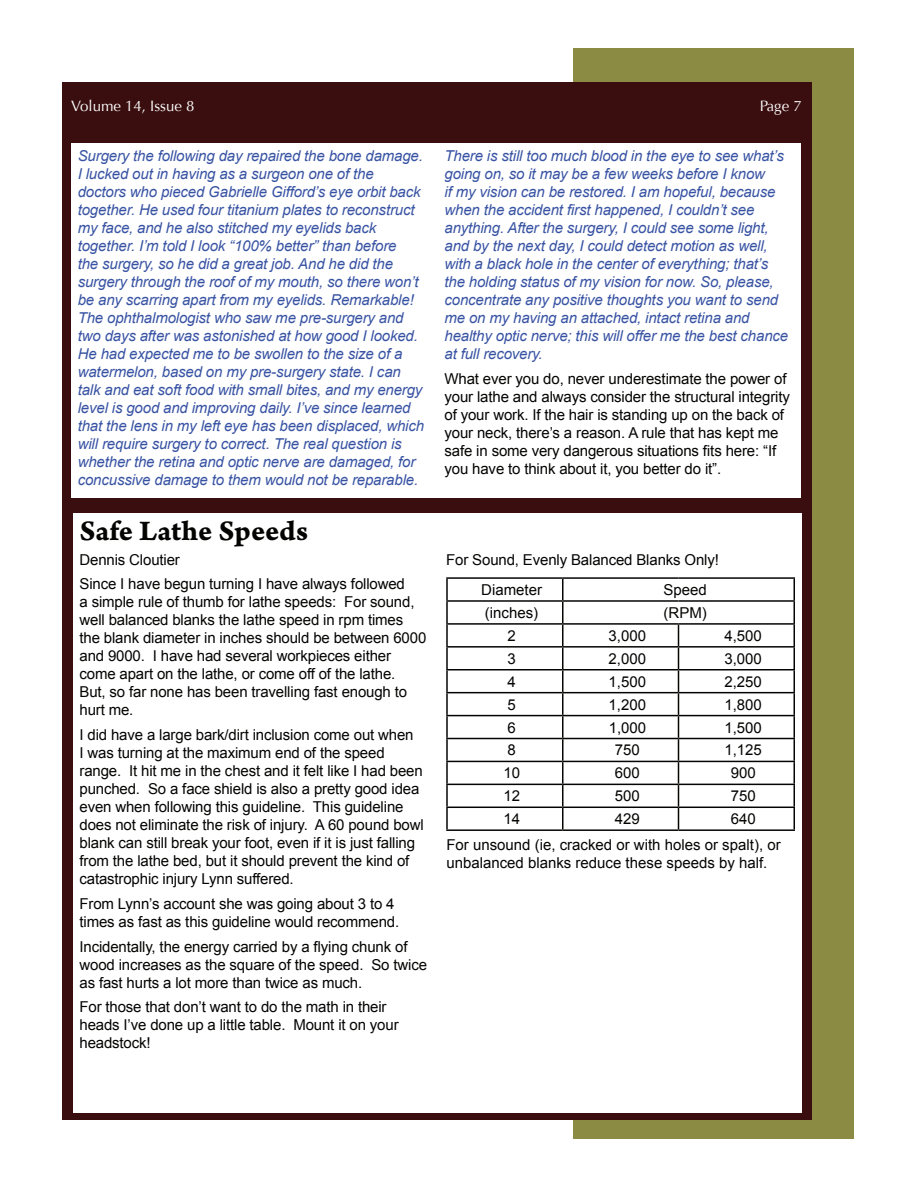
<style>
.page{position:relative;width:918px;height:1188px;background:#fff}
.page>*{position:absolute;margin:0;border:0;box-sizing:border-box;transform-origin:0 0}
.t1{font:30px "Arno Pro Bold Caption";color:#040503}
.t2{font:15px/18px "Arial";letter-spacing:-.01em;color:#040503}
.t3{font:italic 15px/18px "Arial";letter-spacing:-.01em;color:#3853a3}
.t4{font:15px "Optima";color:#fff}
</style>
<div class="page">
<div style="left:574px;top:49px;width:280px;height:1090px;background:#8c8b43"></div>
<div style="left:62px;top:82px;width:750px;height:1038px;background:#3a0e0f"></div>
<div style="left:71px;top:144px;width:729px;height:354px;background:#fff"></div>
<div style="left:73px;top:513px;width:729px;height:600px;background:#fff"></div>
<hr style="left:446px;top:577px;width:117px;height:2px;background:#040503">
<hr style="left:446px;top:579px;width:2px;height:21px;background:#040503">
<hr style="left:563px;top:577px;width:116px;height:2px;background:#040503">
<hr style="left:562px;top:579px;width:2px;height:21px;background:#040503">
<hr style="left:678px;top:577px;width:117px;height:2px;background:#040503">
<hr style="left:446px;top:600px;width:117px;height:2px;background:#040503">
<hr style="left:446px;top:602px;width:2px;height:21px;background:#040503">
<hr style="left:563px;top:600px;width:116px;height:2px;background:#040503">
<hr style="left:562px;top:602px;width:2px;height:21px;background:#040503">
<hr style="left:678px;top:600px;width:117px;height:2px;background:#040503">
<hr style="left:446px;top:623px;width:117px;height:2px;background:#040503">
<hr style="left:446px;top:625px;width:2px;height:21px;background:#040503">
<hr style="left:563px;top:623px;width:116px;height:2px;background:#040503">
<hr style="left:562px;top:625px;width:2px;height:21px;background:#040503">
<hr style="left:678px;top:623px;width:117px;height:2px;background:#040503">
<hr style="left:446px;top:646px;width:117px;height:2px;background:#040503">
<hr style="left:446px;top:648px;width:2px;height:21px;background:#040503">
<hr style="left:563px;top:646px;width:116px;height:2px;background:#040503">
<hr style="left:562px;top:648px;width:2px;height:21px;background:#040503">
<hr style="left:678px;top:646px;width:117px;height:2px;background:#040503">
<hr style="left:446px;top:669px;width:117px;height:2px;background:#040503">
<hr style="left:446px;top:671px;width:2px;height:21px;background:#040503">
<hr style="left:563px;top:669px;width:116px;height:2px;background:#040503">
<hr style="left:562px;top:671px;width:2px;height:21px;background:#040503">
<hr style="left:678px;top:669px;width:117px;height:2px;background:#040503">
<hr style="left:446px;top:692px;width:117px;height:1px;background:#040503">
<hr style="left:446px;top:693px;width:2px;height:22px;background:#040503">
<hr style="left:563px;top:692px;width:116px;height:1px;background:#040503">
<hr style="left:562px;top:693px;width:2px;height:22px;background:#040503">
<hr style="left:678px;top:692px;width:117px;height:1px;background:#040503">
<hr style="left:446px;top:715px;width:117px;height:1px;background:#040503">
<hr style="left:446px;top:716px;width:2px;height:22px;background:#040503">
<hr style="left:563px;top:715px;width:116px;height:1px;background:#040503">
<hr style="left:562px;top:716px;width:2px;height:22px;background:#040503">
<hr style="left:678px;top:715px;width:117px;height:1px;background:#040503">
<hr style="left:446px;top:738px;width:117px;height:1px;background:#040503">
<hr style="left:446px;top:739px;width:2px;height:22px;background:#040503">
<hr style="left:563px;top:738px;width:116px;height:1px;background:#040503">
<hr style="left:562px;top:739px;width:2px;height:22px;background:#040503">
<hr style="left:678px;top:738px;width:117px;height:1px;background:#040503">
<hr style="left:446px;top:761px;width:117px;height:1px;background:#040503">
<hr style="left:446px;top:762px;width:2px;height:22px;background:#040503">
<hr style="left:563px;top:761px;width:116px;height:1px;background:#040503">
<hr style="left:562px;top:762px;width:2px;height:22px;background:#040503">
<hr style="left:678px;top:761px;width:117px;height:1px;background:#040503">
<hr style="left:446px;top:784px;width:117px;height:1px;background:#040503">
<hr style="left:446px;top:785px;width:2px;height:22px;background:#040503">
<hr style="left:563px;top:784px;width:116px;height:1px;background:#040503">
<hr style="left:562px;top:785px;width:2px;height:22px;background:#040503">
<hr style="left:678px;top:784px;width:117px;height:1px;background:#040503">
<hr style="left:446px;top:807px;width:117px;height:1px;background:#040503">
<hr style="left:446px;top:808px;width:2px;height:21px;background:#040503">
<hr style="left:563px;top:807px;width:116px;height:1px;background:#040503">
<hr style="left:562px;top:808px;width:2px;height:21px;background:#040503">
<hr style="left:678px;top:807px;width:117px;height:1px;background:#040503">
<svg style="left:678px;top:625px;width:1px;height:204px"></svg>
<svg style="left:794px;top:579px;width:1px;height:250px"></svg>
<hr style="left:446px;top:829px;width:117px;height:2px;background:#040503">
<hr style="left:563px;top:829px;width:116px;height:2px;background:#040503">
<hr style="left:678px;top:829px;width:117px;height:2px;background:#040503">
<p class="t4" style="left:71px;top:97px;width:125px">Volume 14, Issue 8</p>
<p class="t4" style="left:760px;top:97px;width:43px">Page 7</p>
<p class="t3" style="left:78px;top:147px;width:348px">Surgery the following day repaired the bone damage.<br>I lucked out in having as a surgeon one of the doctors who pieced Gabrielle Gifford’s eye orbit back together. He used four titanium plates to reconstruct my face, and he also stitched my eyelids back together. I’m told I look “100% better” than before<br>the surgery, so he did a great job. And he did the surgery through the roof of my mouth, so there won’t be any scarring apart from my eyelids. Remarkable!<br>The ophthalmologist who saw me pre-surgery and two days after was astonished at how good I looked.<br>He had expected me to be swollen to the size of a watermelon, based on my pre-surgery state. I can talk and eat soft food with small bites, and my energy level is good and improving daily. I’ve since learned that the lens in my left eye has been displaced, which will require surgery to correct. The real question is whether the retina and optic nerve are damaged, for concussive damage to them would not be reparable.</p>
<p class="t3" style="left:445px;top:147px;width:345px">There is still too much blood in the eye to see what’s going on, so it may be a few weeks before I know<br>if my vision can be restored. I am hopeful, because when the accident first happened, I couldn’t see anything. After the surgery, I could see some light, and by the next day, I could detect motion as well, with a black hole in the center of everything; that’s the holding status of my vision for now. So, please, concentrate any positive thoughts you want to send me on my having an attached, intact retina and healthy optic nerve; this will offer me the best chance at full recovery.</p>
<p class="t2" style="left:445px;top:370px;width:347px">What ever you do, never underestimate the power of your lathe and always consider the structural integrity of your work. If the hair is standing up on the back of your neck, there’s a reason. A rule that has kept me safe in some very dangerous situations fits here: “If you have to think about it, you better do it”.</p>
<h1 class="t1" style="left:80px;top:513px;width:230px">Safe Lathe Speeds</h1>
<p class="t2" style="left:80px;top:547px;width:327px;line-height:24.8px">Dennis Cloutier<br>Since I have begun turning I have always followed</p>
<p class="t2" style="left:80px;top:593px;width:348px">a simple rule of thumb for lathe speeds: For sound, well balanced blanks the lathe speed in rpm times the blank diameter in inches should be between 6000 and 9000. I have had several workpieces either come apart on the lathe, or come off of the lathe.<br>But, so far none has been travelling fast enough to hurt me.</p>
<p class="t2" style="left:80px;top:726px;width:346px">I did have a large bark/dirt inclusion come out when<br>I was turning at the maximum end of the speed range. It hit me in the chest and it felt like I had been punched. So a face shield is also a pretty good idea even when following this guideline. This guideline does not eliminate the risk of injury. A 60 pound bowl blank can still break your foot, even if it is just falling from the lathe bed, but it should prevent the kind of catastrophic injury Lynn suffered.</p>
<p class="t2" style="left:80px;top:895px;width:321px">From Lynn’s account she was going about 3 to 4 times as fast as this guideline would recommend.</p>
<p class="t2" style="left:80px;top:937px;width:349px">Incidentally, the energy carried by a flying chunk of wood increases as the square of the speed. So twice as fast hurts a lot more than twice as much.</p>
<p class="t2" style="left:80px;top:998px;width:321px">For those that don’t want to do the math in their heads I’ve done up a little table. Mount it on your headstock!</p>
<p class="t2" style="left:481px;top:544px;width:239px;line-height:30.5px;text-indent:-35px">For Sound, Evenly Balanced Blanks Only!<br>Diameter</p>
<p class="t2" style="left:664px;top:581px;width:45px">Speed</p>
<p class="t2" style="left:485px;top:604px;width:55px">(inches)</p>
<p class="t2" style="left:664px;top:604px;width:45px">(RPM)</p>
<p class="t2" style="left:507px;top:627px;width:10px">2</p>
<p class="t2" style="left:609px;top:627px;width:39px">3,000</p>
<p class="t2" style="left:724px;top:627px;width:39px">4,500</p>
<p class="t2" style="left:507px;top:650px;width:10px">3</p>
<p class="t2" style="left:609px;top:650px;width:39px">2,000</p>
<p class="t2" style="left:724px;top:650px;width:39px">3,000</p>
<p class="t2" style="left:507px;top:673px;width:10px">4</p>
<p class="t2" style="left:609px;top:673px;width:39px">1,500</p>
<p class="t2" style="left:724px;top:673px;width:39px">2,250</p>
<p class="t2" style="left:507px;top:695px;width:10px">5</p>
<p class="t2" style="left:609px;top:695px;width:39px">1,200</p>
<p class="t2" style="left:724px;top:695px;width:39px">1,800</p>
<p class="t2" style="left:508px;top:718px;width:10px">6</p>
<p class="t2" style="left:609px;top:718px;width:39px">1,000</p>
<p class="t2" style="left:724px;top:718px;width:39px">1,500</p>
<p class="t2" style="left:508px;top:741px;width:10px">8</p>
<p class="t2" style="left:615px;top:741px;width:27px">750</p>
<p class="t2" style="left:724px;top:741px;width:39px">1,125</p>
<p class="t2" style="left:503px;top:764px;width:18px">10</p>
<p class="t2" style="left:615px;top:764px;width:27px">600</p>
<p class="t2" style="left:731px;top:764px;width:27px">900</p>
<p class="t2" style="left:503px;top:787px;width:18px">12</p>
<p class="t2" style="left:615px;top:787px;width:27px">500</p>
<p class="t2" style="left:731px;top:787px;width:27px">750</p>
<p class="t2" style="left:503px;top:810px;width:18px">14</p>
<p class="t2" style="left:615px;top:810px;width:27px">429</p>
<p class="t2" style="left:446px;top:806px;width:336px;line-height:25.5px;text-indent:284px">640<br>For unsound (ie, cracked or with holes or spalt), or</p>
<p class="t2" style="left:446px;top:854px;width:323px">unbalanced blanks reduce these speeds by half.</p>
</div>
